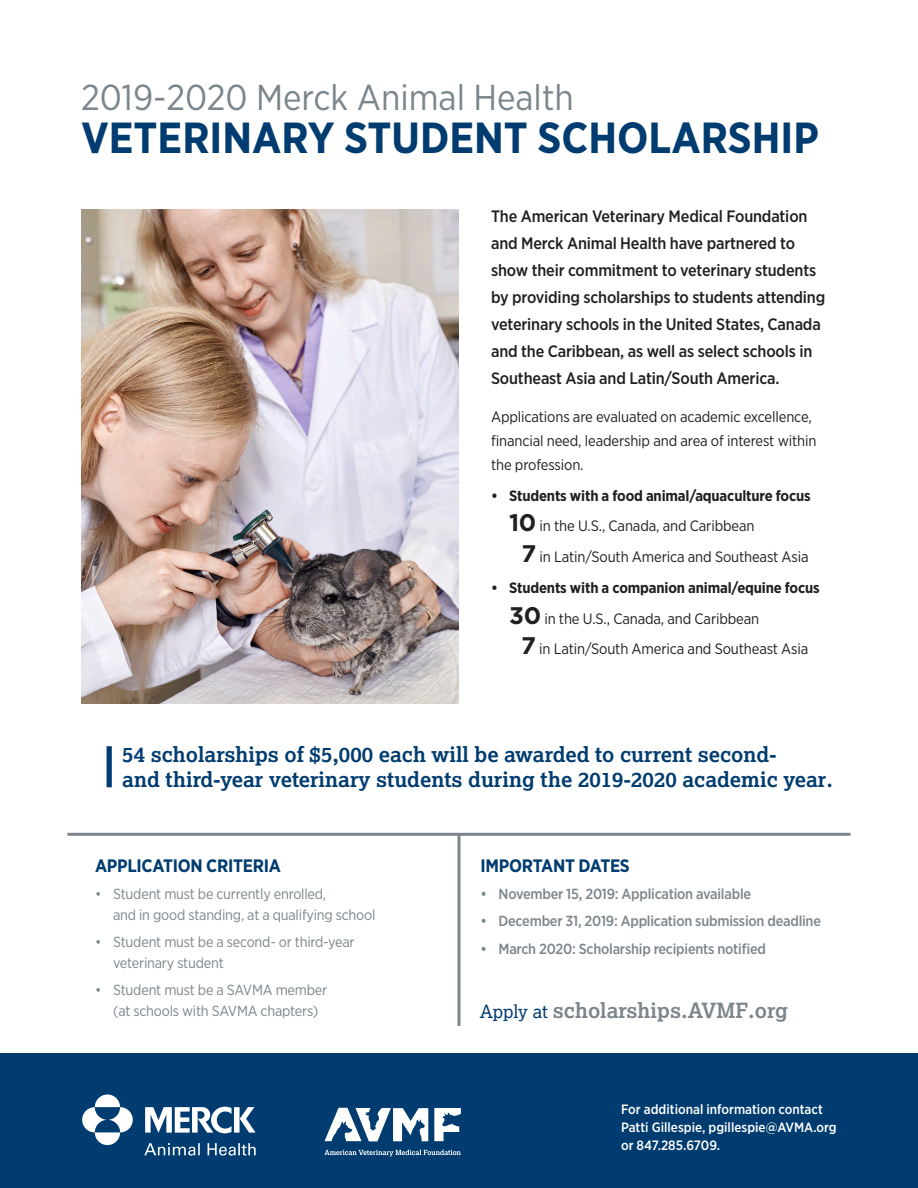
<style>
.page{position:relative;width:918px;height:1188px;background:#fff}
.page>*{position:absolute;margin:0;border:0;box-sizing:border-box;transform-origin:0 0}
.NEWSsubfeature_kicke{font:700 43.5px "Gotham Narrow";color:#013c70}
.NEWSsubfeature_kicke-2{font:36px "Gotham Narrow";color:#7b868c}
.t1{font:700 21px/25.2px "Lexia";color:#013c70}
.t2{font:700 21px "Lexia";color:#7b868c}
.t3{font:700 18px "Gotham Narrow";letter-spacing:-.015em;color:#013c70}
.t4{font:500 16.5px/27px "Gotham Narrow";letter-spacing:-.01em;color:#231f20}
.t5{font:15px/24px "Gotham Narrow";letter-spacing:-.01em;color:#231f20}
.t6{font:700 15px "Gotham Narrow";letter-spacing:-.01em;color:#231f20}
.t7{font:14.7px/20.7px "Gotham Narrow";letter-spacing:-.015em;color:#7b868c}
.t8{font:500 14.7px "Gotham Narrow";letter-spacing:-.015em;color:#7b868c}
.t9{font:500 13.5px/18px "Gotham Narrow";color:#fff}
.s1{font-family:"Gotham";font-weight:700;font-size:24px}
.s2{font-weight:400;font-size:18px;color:#013c70}
</style>
<div class="page">
<div style="left:0;top:1053px;width:918px;height:135px;background:#013c70"></div>
<img style="left:81px;top:209px;width:378px;height:495px">
<hr style="left:68px;top:833px;width:782px;height:3px;background:#7b868c">
<hr style="left:458px;top:834px;width:2px;height:192px;background:#7b868c">
<div style="left:107px;top:746px;width:5px;height:41px;background:#013c70"></div>
<svg style="left:434px;top:1108px;width:27px;height:33px"></svg>
<svg style="left:325px;top:1150px;width:136px;height:6px"></svg>
<svg style="left:325px;top:1108px;width:103px;height:33px"></svg>
<svg style="left:82px;top:1094px;width:51px;height:51px"></svg>
<svg style="left:144px;top:1107px;width:112px;height:49px"></svg>
<p class="NEWSsubfeature_kicke-2" style="left:81px;top:75px;width:494px">2019-2020 Merck Animal Health</p>
<p class="NEWSsubfeature_kicke" style="left:81px;top:110px;width:739px">VETERINARY STUDENT SCHOLARSHIP</p>
<p class="t4" style="left:491px;top:203px;width:336px">The American Veterinary Medical Foundation and Merck Animal Health have partnered to show their commitment to veterinary students by providing scholarships to students attending veterinary schools in the United States, Canada and the Caribbean, as well as select schools in Southeast Asia and Latin/South America.</p>
<p class="t5" style="left:491px;top:404px;width:327px">Applications are evaluated on academic excellence, financial need, leadership and area of interest within the profession.</p>
<p class="t6" style="left:491px;top:486px;width:321px">• Students with a food animal/aquaculture focus</p>
<p class="t5" style="left:509px;top:514px;width:247px"><span class="s1">10</span> in the U.S., Canada, and Caribbean</p>
<p class="t5" style="left:522px;top:544px;width:289px"><span class="s1">7</span> in Latin/South America and Southeast Asia</p>
<p class="t6" style="left:491px;top:578px;width:330px">• Students with a companion animal/equine focus</p>
<p class="t5" style="left:509px;top:606px;width:252px"><span class="s1">30</span> in the U.S., Canada, and Caribbean</p>
<p class="t5" style="left:521px;top:637px;width:289px"><span class="s1">7</span> in Latin/South America and Southeast Asia</p>
<p class="t1" style="left:122px;top:741px;width:712px">54 scholarships of $5,000 each will be awarded to current second-<br>and third-year veterinary students during the 2019-2020 academic year.</p>
<p class="t3" style="left:95px;top:854px;width:187px">APPLICATION CRITERIA</p>
<p class="t7" style="left:113px;top:883px;width:264px;text-indent:-18px">• Student must be currently enrolled,<br>and in good standing, at a qualifying school</p>
<p class="t7" style="left:113px;top:931px;width:243px;text-indent:-18px">• Student must be a second- or third-year veterinary student</p>
<p class="t7" style="left:113px;top:979px;width:216px;text-indent:-18px">• Student must be a SAVMA member (at schools with SAVMA chapters)</p>
<p class="t3" style="left:481px;top:854px;width:151px">IMPORTANT DATES</p>
<p class="t8" style="left:481px;top:885px;width:272px">• November 15, 2019: Application available</p>
<p class="t8" style="left:481px;top:912px;width:342px">• December 31, 2019: Application submission deadline</p>
<p class="t8" style="left:481px;top:939px;width:287px">• March 2020: Scholarship recipients notified</p>
<p class="t2" style="left:480px;top:997px;width:310px"><span class="s2">Apply at</span> scholarships.AVMF.org</p>
<p class="t9" style="left:621px;top:1100px;width:217px">For additional information contact<br>Patti Gillespie, pgillespie@AVMA.org or 847.285.6709.</p>
</div>
